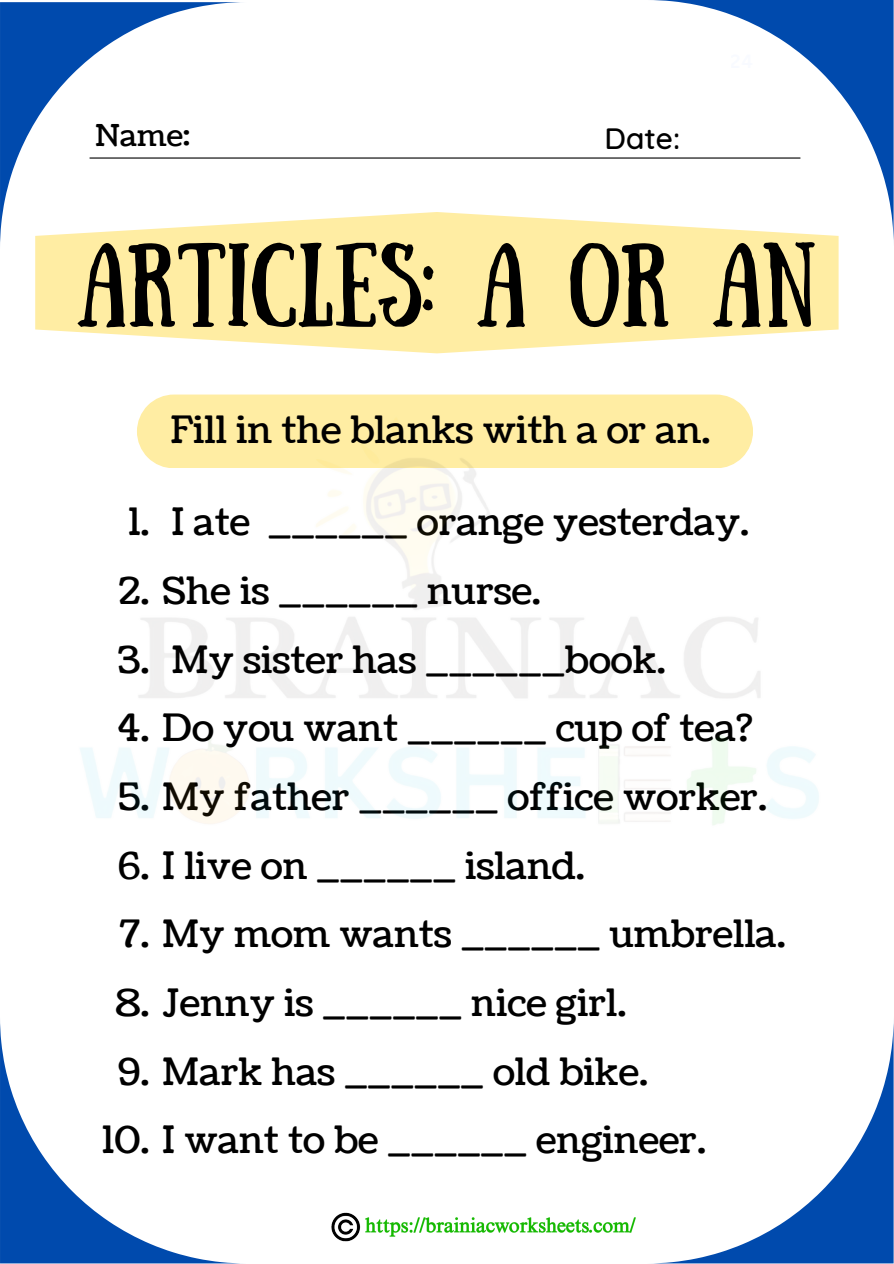
<style>
.page{position:relative;width:894px;height:1264px;background:#fff}
.page>*{position:absolute;margin:0;border:0;box-sizing:border-box;transform-origin:0 0}
.t1{font:84px "Sunday";color:#000}
.t2{font:37.5px "Coustard";color:#000}
.t3{font:500 30px "Quicksand";color:#000}
.t4{font:30px "Coustard";color:#000}
</style>
<div class="page">
<svg style="left:147px;top:394px;width:596px;height:12px;fill:#ffeda3"></svg>
<svg style="left:0;top:2px;width:242px;height:241px"></svg>
<hr style="left:90px;top:157px;width:709px;height:2px;background:#000">
<svg style="left:35px;top:212px;width:803px;height:141px;fill:#ffeda3"></svg>
<svg style="left:647px;top:0;width:246px;height:246px"></svg>
<svg style="left:0;top:1022px;width:232px;height:241px"></svg>
<svg style="left:662px;top:1035px;width:231px;height:228px"></svg>
<img style="left:331px;top:1212px;width:305px;height:30px">
<p class="t4" style="left:95px;top:116px;width:96px">Name:</p>
<p class="t3" style="left:604px;top:119px;width:77px">Date:</p>
<p class="t1" style="left:77px;top:226px;width:741px">ARTICLES: A OR AN</p>
<p class="t2" style="left:170px;top:405px;width:541px">Fill in the blanks with a or an.</p>
<p class="t2" style="left:128px;top:497px;width:622px">1. I ate ______ orange yesterday.</p>
<p class="t2" style="left:119px;top:565px;width:423px">2. She is ______ nurse.</p>
<p class="t2" style="left:118px;top:634px;width:549px">3. My sister has ______book.</p>
<p class="t2" style="left:118px;top:703px;width:636px">4. Do you want ______ cup of tea?</p>
<h3 class="t2" style="left:118px;top:771px;width:650px">5. My father ______ office worker.</h3>
<h1 class="t2" style="left:118px;top:840px;width:468px">6. I live on ______ island.</h1>
<p class="t2" style="left:120px;top:909px;width:667px">7. My mom wants ______ umbrella.</p>
<h2 class="t2" style="left:115px;top:977px;width:512px">8. Jenny is ______ nice girl.</h2>
<p class="t2" style="left:118px;top:1046px;width:531px">9. Mark has ______ old bike.</p>
<p class="t2" style="left:102px;top:1114px;width:605px">10. I want to be ______ engineer.</p>
</div>
